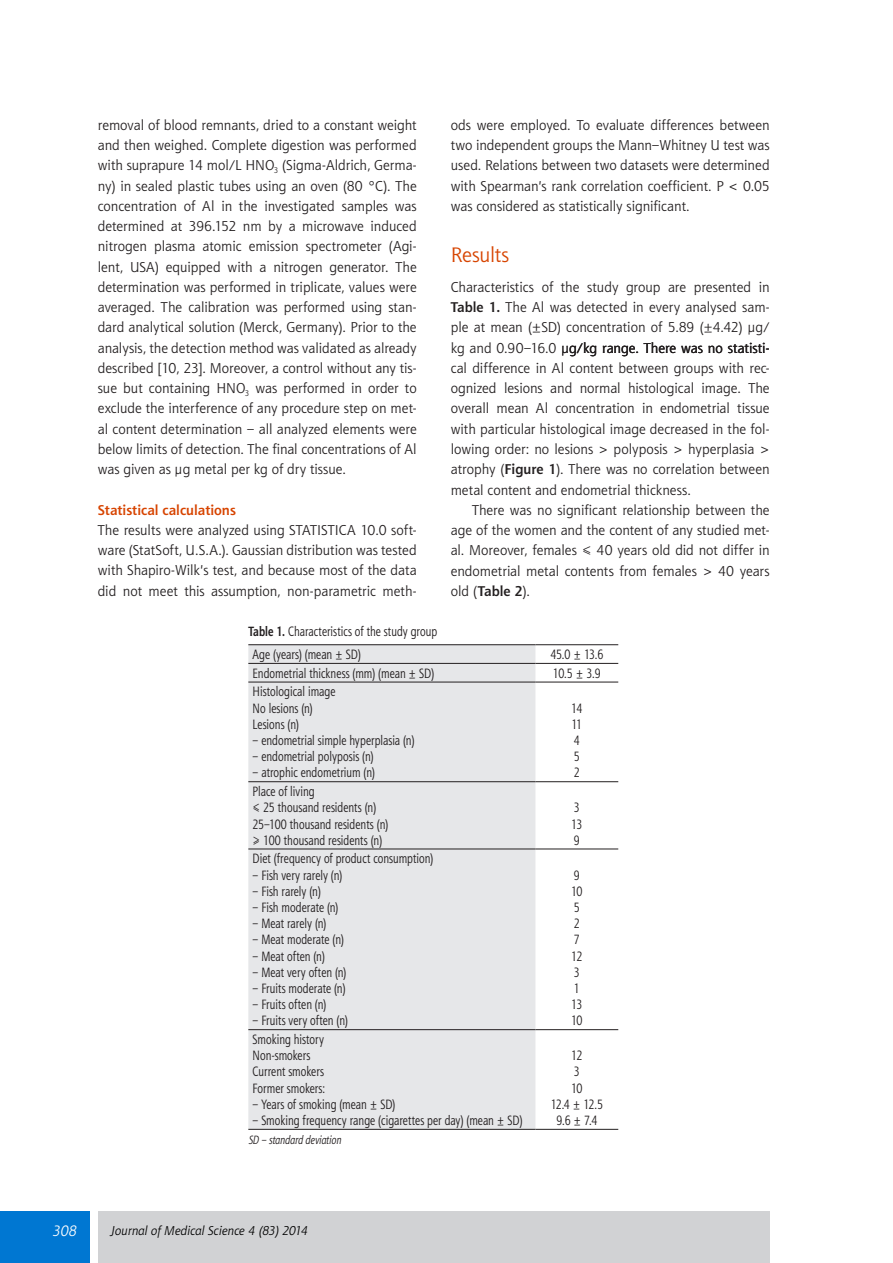
<style>
.page{position:relative;width:893px;height:1263px;background:#fff}
.page>*{position:absolute;margin:0;border:0;box-sizing:border-box;transform-origin:0 0}
.PKT_1{font:21px "Aerton TTEFN";letter-spacing:-.01em;color:#d74400}
.t1{font:italic 15px "Aerton TTEFN";color:#fff}
.TXT_bez_wciecia{font:14.25px/20.2px "Aerton TTEFN";color:#231f20;text-align:justify}
.TXT_wciecie_kopia{font:14.25px/20.2px "Aerton TTEFN";color:#231f20;text-align:justify}
.PKT_2{font:700 14.25px "Aerton TTEFN";color:#d74400}
.Tekst_tabeli{font:13.5px "Aerton Cnd TTEFN";letter-spacing:.005em;color:#231f20}
._1_Podpis{font:13.5px "Aerton Cnd TTEFN";letter-spacing:.005em;color:#231f20}
.t2{font:italic 12.75px "Aerton TTEFN";color:#000}
.Tabela_legenda{font:italic 12px "Aerton Cnd TTEFN";letter-spacing:.005em;color:#231f20}
.s1{font-weight:700}
</style>
<div class="page">
<div style="left:0;top:1212px;width:89px;height:51px;background:#0077d2"></div>
<div style="left:98px;top:1212px;width:672px;height:51px;background:#d1d2d4"></div>
<div style="left:248px;top:645px;width:287px;height:484px;background:#e6e7e9"></div>
<hr style="left:248px;top:663px;width:287px;height:1px;background:#231f20">
<hr style="left:535px;top:663px;width:83px;height:1px;background:#231f20">
<hr style="left:248px;top:682px;width:287px;height:1px;background:#231f20">
<hr style="left:535px;top:682px;width:83px;height:1px;background:#231f20">
<hr style="left:248px;top:781px;width:287px;height:1px;background:#231f20">
<hr style="left:535px;top:781px;width:83px;height:1px;background:#231f20">
<hr style="left:248px;top:849px;width:287px;height:1px;background:#231f20">
<hr style="left:535px;top:849px;width:83px;height:1px;background:#231f20">
<hr style="left:248px;top:1029px;width:287px;height:1px;background:#231f20">
<hr style="left:535px;top:1029px;width:83px;height:1px;background:#231f20">
<hr style="left:248px;top:644px;width:287px;height:1px;background:#231f20">
<hr style="left:535px;top:644px;width:83px;height:1px;background:#231f20">
<hr style="left:248px;top:1129px;width:287px;height:1px;background:#231f20">
<hr style="left:535px;top:1129px;width:83px;height:1px;background:#231f20">
<p class="TXT_bez_wciecia" style="left:98px;top:115px;width:320px">removal of blood remnants, dried to a constant weight and then weighed. Complete digestion was performed with suprapure 14 mol/L HNO<sub>3</sub> (Sigma‑Aldrich, Germa‑ ny) in sealed plastic tubes using an oven (80 °C). The concentration of Al in the investigated samples was determined at 396.152 nm by a microwave induced nitrogen plasma atomic emission spectrometer (Agi‑ lent, USA) equipped with a nitrogen generator. The determination was performed in triplicate, values were averaged. The calibration was performed using stan‑ dard analytical solution (Merck, Germany). Prior to the analysis, the detection method was validated as already described [10, 23]. Moreover, a control without any tis‑ sue but containing HNO<sub>3</sub> was performed in order to exclude the interference of any procedure step on met‑ al content determination – all analyzed elements were below limits of detection. The final concentrations of Al was given as μ g metal per kg of dry tissue.</p>
<p class="PKT_2" style="left:98px;top:501px;width:140px">Statistical calculations</p>
<p class="TXT_bez_wciecia" style="left:98px;top:520px;width:320px">The results were analyzed using STATISTICA 10.0 soft‑ ware (StatSoft, U.S.A.). Gaussian distribution was tested with Shapiro‑Wilk's test, and because most of the data did not meet this assumption, non‑parametric meth‑</p>
<p class="TXT_bez_wciecia" style="left:451px;top:115px;width:320px">ods were employed. To evaluate differences between two independent groups the Mann–Whitney U test was used. Relations between two datasets were determined with Spearman's rank correlation coefficient. P &lt; 0.05 was considered as statistically significant.</p>
<p class="PKT_1" style="left:451px;top:242px;width:60px">Results</p>
<p class="TXT_bez_wciecia" style="left:451px;top:277px;width:320px">Characteristics of the study group are presented in <span class="s1">Table 1.</span> The Al was detected in every analysed sam‑ ple at mean (±SD) concentration of 5.89 (±4.42) μ g/ kg and 0.90–16.0 g/kg range. There was no statisti‑ cal difference in Al content between groups with rec‑ ognized lesions and normal histological image. The overall mean Al concentration in endometrial tissue with particular histological image decreased in the fol‑ lowing order: no lesions &gt; polyposis &gt; hyperplasia &gt; atrophy (<span class="s1">Figure 1</span>). There was no correlation between metal content and endometrial thickness.</p>
<p class="TXT_wciecie_kopia" style="left:451px;top:500px;width:320px;text-indent:21px">There was no significant relationship between the age of the women and the content of any studied met‑ al. Moreover, females ≤ 40 years old did not differ in endometrial metal contents from females &gt; 40 years old (<span class="s1">Table 2</span>).</p>
<p class="_1_Podpis" style="left:248px;top:623px;width:190px"><span class="s1">Table 1.</span> Characteristics of the study group</p>
<p class="Tekst_tabeli" style="left:253px;top:646px;width:110px">Age (years) (mean ± SD)</p>
<p class="Tekst_tabeli" style="left:550px;top:646px;width:54px">45.0 ± 13.6</p>
<p class="Tekst_tabeli" style="left:253px;top:665px;width:183px">Endometrial thickness (mm) (mean ± SD)</p>
<p class="Tekst_tabeli" style="left:553px;top:665px;width:49px">10.5 ± 3.9</p>
<p class="Tekst_tabeli" style="left:253px;top:684px;width:84px">Histological image</p>
<p class="Tekst_tabeli" style="left:253px;top:700px;width:62px">No lesions (n)</p>
<p class="Tekst_tabeli" style="left:253px;top:716px;width:48px">Lesions (n)</p>
<p class="Tekst_tabeli" style="left:253px;top:732px;width:163px">– endometrial simple hyperplasia (n)</p>
<p class="Tekst_tabeli" style="left:253px;top:749px;width:123px">– endometrial polyposis (n)</p>
<p class="Tekst_tabeli" style="left:253px;top:765px;width:124px">– atrophic endometrium (n)</p>
<p class="Tekst_tabeli" style="left:571px;top:700px;width:13px">14</p>
<p class="Tekst_tabeli" style="left:571px;top:716px;width:12px">11</p>
<p class="Tekst_tabeli" style="left:574px;top:732px;width:7px">4</p>
<p class="Tekst_tabeli" style="left:574px;top:749px;width:7px">5</p>
<p class="Tekst_tabeli" style="left:574px;top:765px;width:7px">2</p>
<p class="Tekst_tabeli" style="left:253px;top:783px;width:64px">Place of living</p>
<p class="Tekst_tabeli" style="left:253px;top:800px;width:125px">≤ 25 thousand residents (n)</p>
<p class="Tekst_tabeli" style="left:253px;top:816px;width:137px">25–100 thousand residents (n)</p>
<p class="Tekst_tabeli" style="left:253px;top:832px;width:131px">≥ 100 thousand residents (n)</p>
<p class="Tekst_tabeli" style="left:253px;top:851px;width:182px">Diet (frequency of product consumption)</p>
<p class="Tekst_tabeli" style="left:253px;top:867px;width:91px">– Fish very rarely (n)</p>
<p class="Tekst_tabeli" style="left:253px;top:883px;width:70px">– Fish rarely (n)</p>
<p class="Tekst_tabeli" style="left:253px;top:899px;width:87px">– Fish moderate (n)</p>
<p class="Tekst_tabeli" style="left:253px;top:916px;width:75px">– Meat rarely (n)</p>
<p class="Tekst_tabeli" style="left:253px;top:932px;width:93px">– Meat moderate (n)</p>
<p class="Tekst_tabeli" style="left:253px;top:948px;width:74px">– Meat often (n)</p>
<p class="Tekst_tabeli" style="left:253px;top:964px;width:95px">– Meat very often (n)</p>
<p class="Tekst_tabeli" style="left:253px;top:980px;width:94px">– Fruits moderate (n)</p>
<p class="Tekst_tabeli" style="left:253px;top:997px;width:75px">– Fruits often (n)</p>
<p class="Tekst_tabeli" style="left:253px;top:1013px;width:97px">– Fruits very often (n)</p>
<p class="Tekst_tabeli" style="left:253px;top:1031px;width:73px">Smoking history</p>
<p class="Tekst_tabeli" style="left:253px;top:1048px;width:59px">Non-smokers</p>
<p class="Tekst_tabeli" style="left:253px;top:1064px;width:73px">Current smokers</p>
<p class="Tekst_tabeli" style="left:253px;top:1080px;width:74px">Former smokers:</p>
<p class="Tekst_tabeli" style="left:253px;top:1096px;width:144px">– Years of smoking (mean ± SD)</p>
<p class="Tekst_tabeli" style="left:253px;top:1112px;width:271px">– Smoking frequency range (cigarettes per day) (mean ± SD)</p>
<p class="Tabela_legenda" style="left:248px;top:1133px;width:94px">SD – standard deviation</p>
<p class="Tekst_tabeli" style="left:574px;top:800px;width:7px">3</p>
<p class="Tekst_tabeli" style="left:571px;top:816px;width:13px">13</p>
<p class="Tekst_tabeli" style="left:574px;top:832px;width:7px">9</p>
<p class="Tekst_tabeli" style="left:574px;top:867px;width:7px">9</p>
<p class="Tekst_tabeli" style="left:571px;top:883px;width:13px">10</p>
<p class="Tekst_tabeli" style="left:574px;top:899px;width:7px">5</p>
<p class="Tekst_tabeli" style="left:574px;top:916px;width:7px">2</p>
<p class="Tekst_tabeli" style="left:574px;top:932px;width:7px">7</p>
<p class="Tekst_tabeli" style="left:571px;top:948px;width:13px">12</p>
<p class="Tekst_tabeli" style="left:574px;top:964px;width:7px">3</p>
<p class="Tekst_tabeli" style="left:574px;top:980px;width:7px">1</p>
<p class="Tekst_tabeli" style="left:571px;top:997px;width:13px">13</p>
<p class="Tekst_tabeli" style="left:571px;top:1013px;width:13px">10</p>
<p class="Tekst_tabeli" style="left:571px;top:1048px;width:13px">12</p>
<p class="Tekst_tabeli" style="left:574px;top:1064px;width:7px">3</p>
<p class="Tekst_tabeli" style="left:571px;top:1080px;width:13px">10</p>
<p class="Tekst_tabeli" style="left:551px;top:1096px;width:54px">12.4 ± 12.5</p>
<p class="Tekst_tabeli" style="left:556px;top:1112px;width:42px">9.6 ± 7.4</p>
<p class="t1" style="left:52px;top:1222px;width:26px">308</p>
<p class="t2" style="left:111px;top:1223px;width:199px">Journal of Medical Science 4 (83) 2014</p>
</div>
